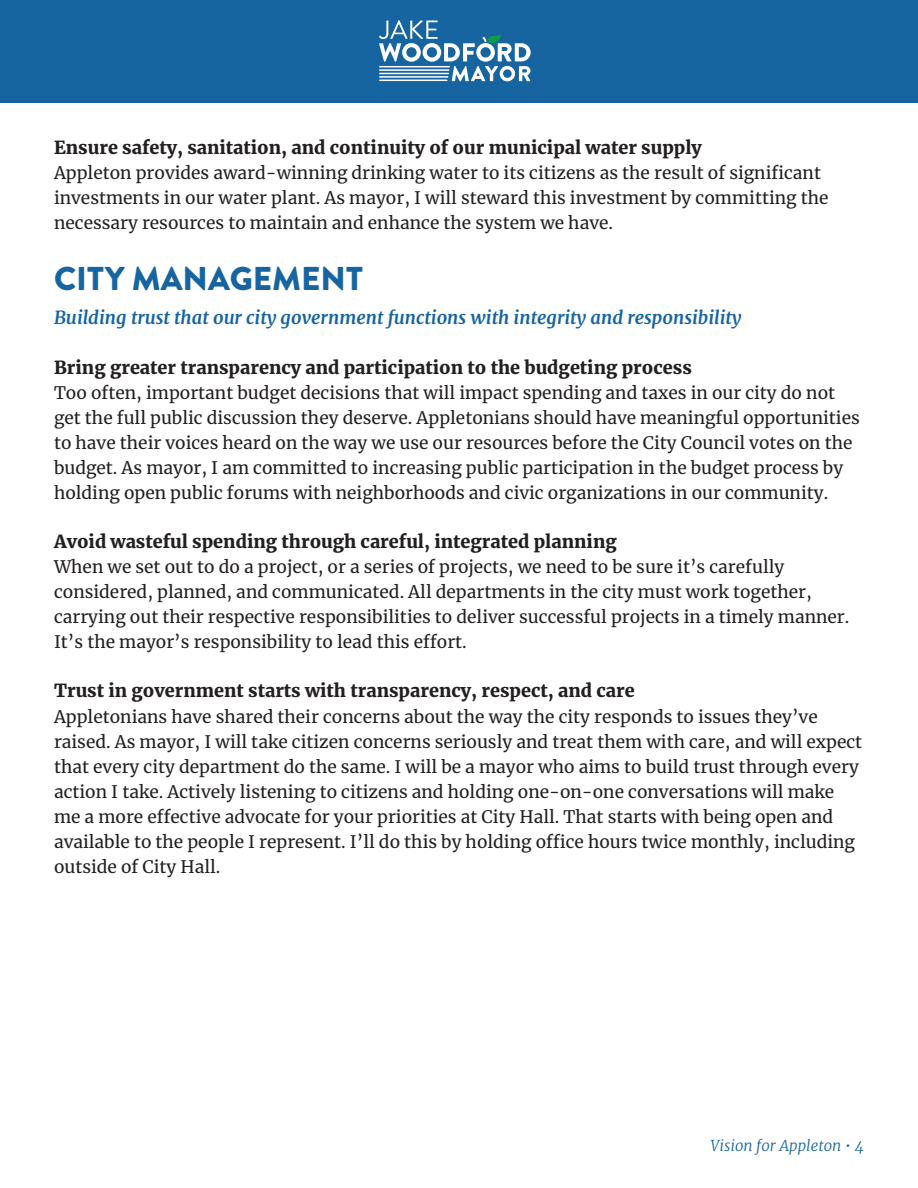
<style>
.page{position:relative;width:918px;height:1188px;background:#fff}
.page>*{position:absolute;margin:0;border:0;box-sizing:border-box;transform-origin:0 0}
.t1{font:900 33px "Brandon Grotesque";color:#1765a0}
.t2{font:900 18px "Merriweather";color:#231f20}
.t3{font:italic 700 18px "Merriweather";color:#1765a0}
.t4{font:17.25px/25px "Merriweather";color:#231f20}
.t5{font:italic 300 15px "Merriweather";color:#1765a0}
</style>
<div class="page">
<div style="left:0;top:0;width:918px;height:103px;background:#1765a0"></div>
<svg style="left:379px;top:20px;width:152px;height:61px"></svg>
<p class="t2" style="left:54px;top:139px;width:649px">Ensure safety, sanitation, and continuity of our municipal water supply</p>
<p class="t4" style="left:54px;top:162px;width:776px">Appleton provides award-winning drinking water to its citizens as the result of significant investments in our water plant. As mayor, I will steward this investment by committing the necessary resources to maintain and enhance the system we have.</p>
<h1 class="t1" style="left:54px;top:259px;width:310px">CITY MANAGEMENT</h1>
<p class="t3" style="left:54px;top:309px;width:689px">Building trust that our city government functions with integrity and responsibility</p>
<p class="t2" style="left:54px;top:358px;width:639px">Bring greater transparency and participation to the budgeting process</p>
<p class="t4" style="left:54px;top:381px;width:807px">Too often, important budget decisions that will impact spending and taxes in our city do not get the full public discussion they deserve. Appletonians should have meaningful opportunities to have their voices heard on the way we use our resources before the City Council votes on the budget. As mayor, I am committed to increasing public participation in the budget process by holding open public forums with neighborhoods and civic organizations in our community.</p>
<p class="t2" style="left:54px;top:533px;width:564px">Avoid wasteful spending through careful, integrated planning</p>
<p class="t4" style="left:54px;top:556px;width:797px">When we set out to do a project, or a series of projects, we need to be sure it’s carefully considered, planned, and communicated. All departments in the city must work together, carrying out their respective responsibilities to deliver successful projects in a timely manner.<br>It’s the mayor’s responsibility to lead this effort.</p>
<p class="t2" style="left:54px;top:682px;width:582px">Trust in government starts with transparency, respect, and care</p>
<p class="t4" style="left:54px;top:705px;width:810px">Appletonians have shared their concerns about the way the city responds to issues they’ve raised. As mayor, I will take citizen concerns seriously and treat them with care, and will expect that every city department do the same. I will be a mayor who aims to build trust through every action I take. Actively listening to citizens and holding one-on-one conversations will make me a more effective advocate for your priorities at City Hall. That starts with being open and available to the people I represent. I’ll do this by holding office hours twice monthly, including outside of City Hall.</p>
<p class="t5" style="left:711px;top:1139px;width:155px">Vision for Appleton • 4</p>
</div>
